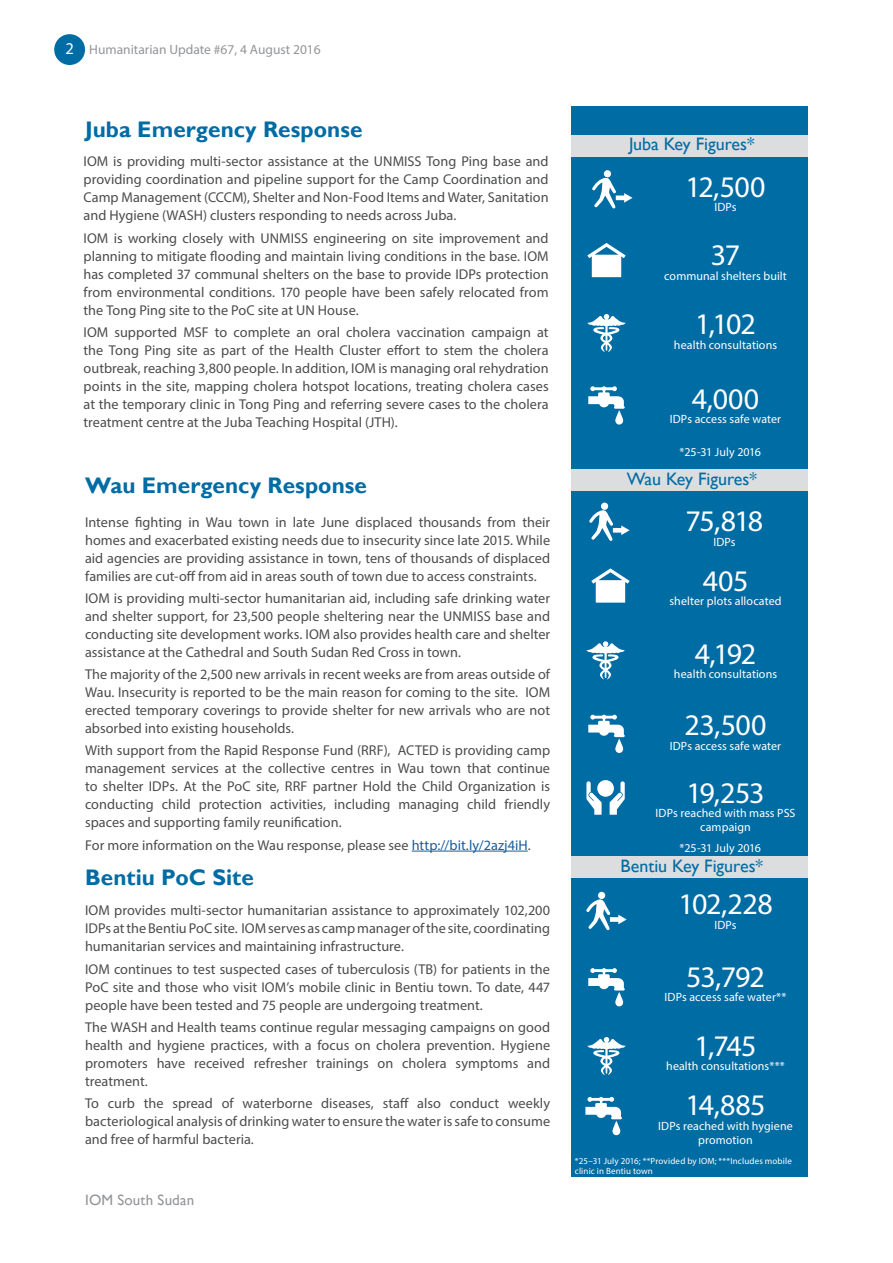
<style>
.page{position:relative;width:893px;height:1263px;background:#fff}
.page>*{position:absolute;margin:0;border:0;box-sizing:border-box;transform-origin:0 0}
.t1{font:30px "Myriad Pro";letter-spacing:-.04em;color:#fff}
.t2{font:700 22.5px "Gill Sans";color:#006ca4}
.Box01-Title-TOP{font:18px "Gill Sans";color:#006ca4}
.t3{font:15px "Gill Sans";letter-spacing:.015em;color:#939598}
.t4{font:14.25px/18px "Myriad Pro";color:#4b4c4d;text-align:justify}
.t5{font:13.5px "Myriad Pro";color:#939598}
.t6{font:12px/14.4px "Myriad Pro";letter-spacing:.005em;color:#fff;text-align:center}
.t7{font:9px/10.8px "Myriad Pro";letter-spacing:.015em;color:#fff}
.s1{font-size:16.5px;color:#fff}
.s2{color:#175d9e}
</style>
<div class="page">
<div style="left:54px;top:34px;width:31px;height:31px;background:#006ca4;border-radius:50%"></div>
<hr style="left:412px;top:851px;width:116px;height:1px;background:#175d9e">
<div style="left:571px;top:106px;width:237px;height:1071px;background:#006ca4"></div>
<div style="left:571px;top:135px;width:237px;height:21px;background:#dcdddf"></div>
<div style="left:571px;top:469px;width:237px;height:22px;background:#dcdddf"></div>
<div style="left:571px;top:856px;width:237px;height:22px;background:#dcdddf"></div>
<svg style="left:592px;top:170px;width:40px;height:38px"></svg>
<svg style="left:589px;top:502px;width:41px;height:39px"></svg>
<svg style="left:586px;top:891px;width:41px;height:39px"></svg>
<svg style="left:587px;top:314px;width:39px;height:38px"></svg>
<svg style="left:586px;top:641px;width:39px;height:38px"></svg>
<svg style="left:587px;top:1037px;width:39px;height:38px"></svg>
<svg style="left:586px;top:780px;width:39px;height:35px"></svg>
<svg style="left:588px;top:386px;width:37px;height:39px"></svg>
<svg style="left:588px;top:715px;width:37px;height:38px"></svg>
<svg style="left:588px;top:968px;width:37px;height:39px"></svg>
<svg style="left:587px;top:243px;width:39px;height:34px"></svg>
<svg style="left:591px;top:568px;width:39px;height:35px"></svg>
<svg style="left:585px;top:1097px;width:37px;height:39px"></svg>
<p class="t5" style="left:65px;top:41px;width:257px"><span class="s1">2</span> Humanitarian Update #67, 4 August 2016</p>
<p class="t2" style="left:85px;top:116px;width:279px">Juba Emergency Response</p>
<p class="t4" style="left:84px;top:152px;width:467px">IOM is providing multi-sector assistance at the UNMISS Tong Ping base and providing coordination and pipeline support for the Camp Coordination and Camp Management (CCCM), Shelter and Non-Food Items and Water, Sanitation and Hygiene (WASH) clusters responding to needs across Juba.</p>
<p class="t4" style="left:84px;top:229px;width:467px">IOM is working closely with UNMISS engineering on site improvement and planning to mitigate flooding and maintain living conditions in the base. IOM has completed 37 communal shelters on the base to provide IDPs protection from environmental conditions. 170 people have been safely relocated from the Tong Ping site to the PoC site at UN House.</p>
<p class="t4" style="left:84px;top:323px;width:467px">IOM supported MSF to complete an oral cholera vaccination campaign at the Tong Ping site as part of the Health Cluster effort to stem the cholera outbreak, reaching 3,800 people. In addition, IOM is managing oral rehydration points in the site, mapping cholera hotspot locations, treating cholera cases at the temporary clinic in Tong Ping and referring severe cases to the cholera treatment centre at the Juba Teaching Hospital (JTH).</p>
<p class="t2" style="left:85px;top:471px;width:283px">Wau Emergency Response</p>
<p class="t4" style="left:85px;top:513px;width:467px">Intense fighting in Wau town in late June displaced thousands from their homes and exacerbated existing needs due to insecurity since late 2015. While aid agencies are providing assistance in town, tens of thousands of displaced families are cut-off from aid in areas south of town due to access constraints.</p>
<p class="t4" style="left:85px;top:589px;width:467px">IOM is providing multi-sector humanitarian aid, including safe drinking water and shelter support, for 23,500 people sheltering near the UNMISS base and conducting site development works. IOM also provides health care and shelter assistance at the Cathedral and South Sudan Red Cross in town.</p>
<p class="t4" style="left:85px;top:665px;width:467px">The majority of the 2,500 new arrivals in recent weeks are from areas outside of Wau. Insecurity is reported to be the main reason for coming to the site. IOM erected temporary coverings to provide shelter for new arrivals who are not absorbed into existing households.</p>
<p class="t4" style="left:85px;top:741px;width:467px">With support from the Rapid Response Fund (RRF), ACTED is providing camp management services at the collective centres in Wau town that continue to shelter IDPs. At the PoC site, RRF partner Hold the Child Organization is conducting child protection activities, including managing child friendly spaces and supporting family reunification.</p>
<p class="t4" style="left:85px;top:836px;width:447px">For more information on the Wau response, please see <span class="s2">http://bit.ly/2azj4iH</span>.</p>
<p class="t2" style="left:85px;top:864px;width:170px">Bentiu PoC Site</p>
<p class="t4" style="left:85px;top:901px;width:467px">IOM provides multi-sector humanitarian assistance to approximately 102,200<br>IDPs at the Bentiu PoC site. IOM serves as camp manager of the site, coordinating humanitarian services and maintaining infrastructure.</p>
<p class="t4" style="left:85px;top:960px;width:467px">IOM continues to test suspected cases of tuberculosis (TB) for patients in the PoC site and those who visit IOM’s mobile clinic in Bentiu town. To date, 447 people have been tested and 75 people are undergoing treatment.</p>
<p class="t4" style="left:85px;top:1018px;width:467px">The WASH and Health teams continue regular messaging campaigns on good health and hygiene practices, with a focus on cholera prevention. Hygiene promoters have received refresher trainings on cholera symptoms and treatment.</p>
<p class="t4" style="left:85px;top:1094px;width:467px">To curb the spread of waterborne diseases, staff also conduct weekly bacteriological analysis of drinking water to ensure the water is safe to consume and free of harmful bacteria.</p>
<p class="t3" style="left:85px;top:1191px;width:111px">IOM South Sudan</p>
<p class="Box01-Title-TOP" style="left:629px;top:134px;width:127px">Juba Key Figures*</p>
<p class="t1" style="left:686px;top:168px;width:81px">12,500</p>
<p class="t6" style="left:714px;top:200px;width:24px">IDPs</p>
<p class="t1" style="left:711px;top:237px;width:31px">37</p>
<p class="t6" style="left:664px;top:268px;width:124px">communal shelters built</p>
<p class="t1" style="left:695px;top:306px;width:62px">1,102</p>
<p class="t6" style="left:674px;top:337px;width:105px">health consultations</p>
<p class="t1" style="left:692px;top:380px;width:69px">4,000</p>
<p class="t6" style="left:670px;top:412px;width:113px">IDPs access safe water</p>
<p class="t6" style="left:679px;top:445px;width:83px">*25-31 July 2016</p>
<p class="Box01-Title-TOP" style="left:627px;top:468px;width:132px">Wau Key Figures*</p>
<p class="t1" style="left:686px;top:503px;width:79px">75,818</p>
<p class="t6" style="left:713px;top:534px;width:24px">IDPs</p>
<p class="t1" style="left:703px;top:562px;width:47px">405</p>
<p class="t6" style="left:669px;top:594px;width:114px">shelter plots allocated</p>
<p class="t1" style="left:695px;top:635px;width:63px">4,192</p>
<p class="t6" style="left:674px;top:667px;width:105px">health consultations</p>
<p class="t1" style="left:685px;top:707px;width:83px">23,500</p>
<p class="t6" style="left:670px;top:738px;width:113px">IDPs access safe water</p>
<p class="t1" style="left:686px;top:774px;width:80px">19,253</p>
<p class="t6" style="left:656px;top:805px;width:141px">IDPs reached with mass PSS campaign</p>
<p class="t6" style="left:679px;top:840px;width:83px">*25-31 July 2016</p>
<p class="Box01-Title-TOP" style="left:621px;top:855px;width:144px">Bentiu Key Figures*</p>
<p class="t1" style="left:678px;top:886px;width:96px">102,228</p>
<p class="t6" style="left:714px;top:917px;width:24px">IDPs</p>
<p class="t1" style="left:686px;top:958px;width:80px">53,792</p>
<p class="t6" style="left:665px;top:990px;width:123px">IDPs access safe water**</p>
<p class="t1" style="left:695px;top:1027px;width:63px">1,745</p>
<p class="t6" style="left:666px;top:1059px;width:120px">health consultations***</p>
<p class="t1" style="left:685px;top:1087px;width:82px">14,885</p>
<p class="t6" style="left:658px;top:1118px;width:136px">IDPs reached with hygiene promotion</p>
<p class="t7" style="left:575px;top:1155px;width:219px">*25–31 July 2016; **Provided by IOM; ***Includes mobile clinic in Bentiu town</p>
</div>
